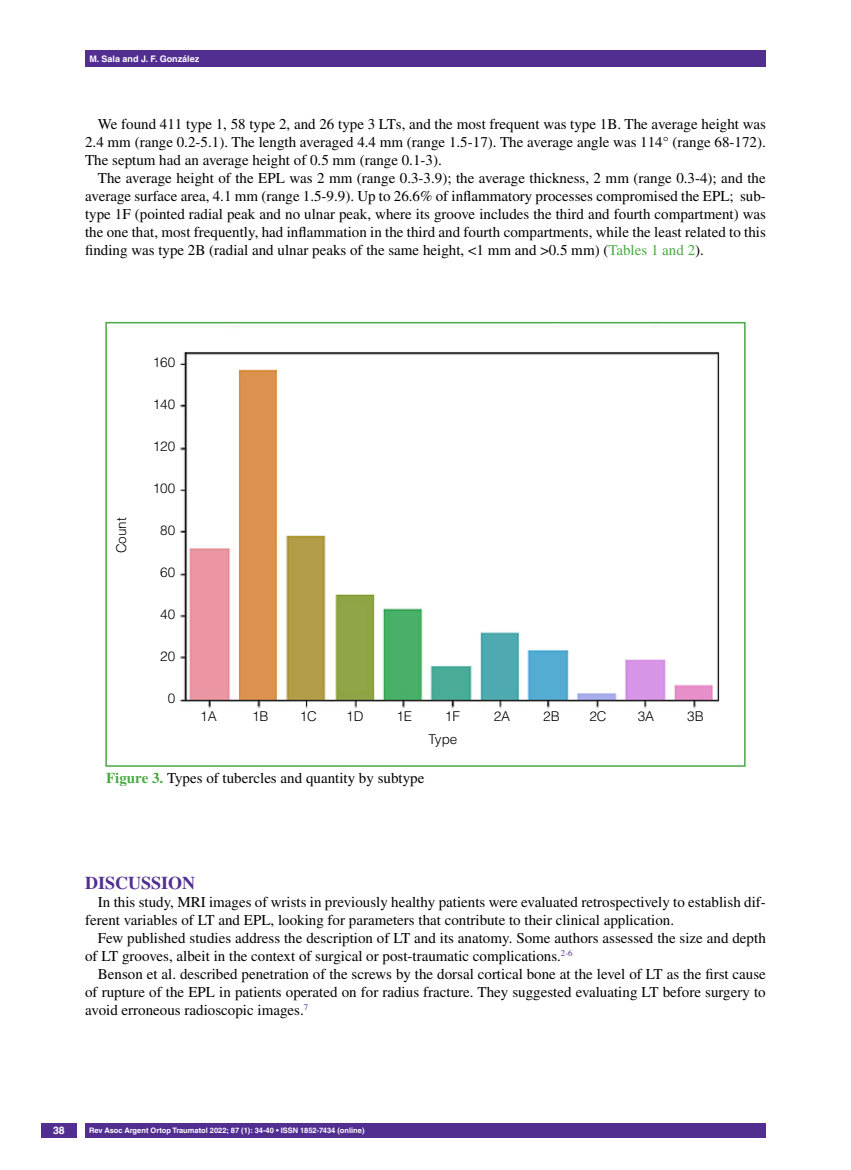
<style>
.page{position:relative;width:851px;height:1170px;background:#fff}
.page>*{position:absolute;margin:0;border:0;box-sizing:border-box;transform-origin:0 0}
.t1{font:700 18px "Times LT Std";color:#522e91}
.t2{font:15px/18px "Times LT Std";color:#000;text-align:justify}
.t3{font:300 13.5px "Helvetica LT Std";color:#000}
.t4{font:700 10.5px "Helvetica LT Std";color:#fff}
.t5{font:700 9px "Helvetica LT Std";color:#fff}
.t6{font:700 7.5px "Helvetica LT Std";color:#fff}
.s1{color:#49a942}
.s2{font-weight:700;color:#49a942}
</style>
<div class="page">
<div style="left:41px;top:1123px;width:36px;height:14px;background:#522e91"></div>
<div style="left:85px;top:50px;width:680px;height:17px;background:#522e91"></div>
<div style="left:85px;top:1123px;width:680px;height:14px;background:#522e91"></div>
<img style="left:179px;top:326px;width:541px;height:383px">
<div style="left:105px;top:322px;width:640px;height:444px;border:2px solid #49a942"></div>
<p class="t5" style="left:89px;top:53px;width:111px">M. Sala and J. F. González</p>
<p class="t2" style="left:85px;top:115px;width:682px;text-indent:13px">We found 411 type 1, 58 type 2, and 26 type 3 LTs, and the most frequent was type 1B. The average height was 2.4 mm (range 0.2-5.1). The length averaged 4.4 mm (range 1.5-17). The average angle was 114° (range 68-172).<br>The septum had an average height of 0.5 mm (range 0.1-3).</p>
<p class="t2" style="left:85px;top:169px;width:682px;text-indent:13px">The average height of the EPL was 2 mm (range 0.3-3.9); the average thickness, 2 mm (range 0.3-4); and the average surface area, 4.1 mm (range 1.5-9.9). Up to 26.6% of inflammatory processes compromised the EPL; sub&shy;type 1F (pointed radial peak and no ulnar peak, where its groove includes the third and fourth compartment) was the one that, most frequently, had inflammation in the third and fourth compartments, while the least related to this finding was type 2B (radial and ulnar peaks of the same height, &lt;1 mm and &gt;0.5 mm) (<span class="s1">Tables 1 and 2</span>).</p>
<p class="t3" style="left:113px;top:553px;width:38px;rotate:-90deg">Count</p>
<p class="t3" style="left:153px;top:353px;width:24px">160</p>
<p class="t3" style="left:153px;top:395px;width:24px">140</p>
<p class="t3" style="left:153px;top:437px;width:24px">120</p>
<p class="t3" style="left:153px;top:479px;width:24px">100</p>
<p class="t3" style="left:160px;top:521px;width:17px">80</p>
<p class="t3" style="left:160px;top:563px;width:17px">60</p>
<p class="t3" style="left:160px;top:605px;width:17px">40</p>
<p class="t3" style="left:160px;top:647px;width:17px">20</p>
<p class="t3" style="left:168px;top:689px;width:9px">0</p>
<p class="t3" style="left:200px;top:707px;width:18px">1A</p>
<p class="t3" style="left:252px;top:707px;width:18px">1B</p>
<p class="t3" style="left:299px;top:707px;width:19px">1C</p>
<p class="t3" style="left:346px;top:707px;width:19px">1D</p>
<p class="t3" style="left:396px;top:707px;width:17px">1E</p>
<p class="t3" style="left:445px;top:707px;width:17px">1F</p>
<p class="t3" style="left:493px;top:707px;width:18px">2A</p>
<p class="t3" style="left:543px;top:707px;width:18px">2B</p>
<p class="t3" style="left:589px;top:707px;width:19px">2C</p>
<p class="t3" style="left:637px;top:707px;width:18px">3A</p>
<p class="t3" style="left:687px;top:707px;width:18px">3B</p>
<p class="t3" style="left:428px;top:731px;width:30px">Type</p>
<p class="t2" style="left:106px;top:769px;width:320px"><span class="s2">Figure 3.</span> Types of tubercles and quantity by subtype</p>
<p class="t1" style="left:85px;top:871px;width:112px">DISCUSSION</p>
<p class="t2" style="left:85px;top:892px;width:682px;text-indent:13px">In this study, MRI images of wrists in previously healthy patients were evaluated retrospectively to establish dif&shy;ferent variables of LT and EPL, looking for parameters that contribute to their clinical application.</p>
<p class="t2" style="left:85px;top:928px;width:682px;text-indent:13px">Few published studies address the description of LT and its anatomy. Some authors assessed the size and depth of LT grooves, albeit in the context of surgical or post-traumatic complications.<sup>2-6</sup></p>
<p class="t2" style="left:85px;top:964px;width:682px;text-indent:13px">Benson et al. described penetration of the screws by the dorsal cortical bone at the level of LT as the first cause of rupture of the EPL in patients operated on for radius fracture. They suggested evaluating LT before surgery to avoid erroneous radioscopic images.<sup>7</sup></p>
<p class="t4" style="left:53px;top:1124px;width:13px">38</p>
<p class="t6" style="left:89px;top:1125px;width:277px">Rev Asoc Argent Ortop Traumatol 2022; 87 (1): 34-40 • ISSN 1852-7434 (online)</p>
</div>
